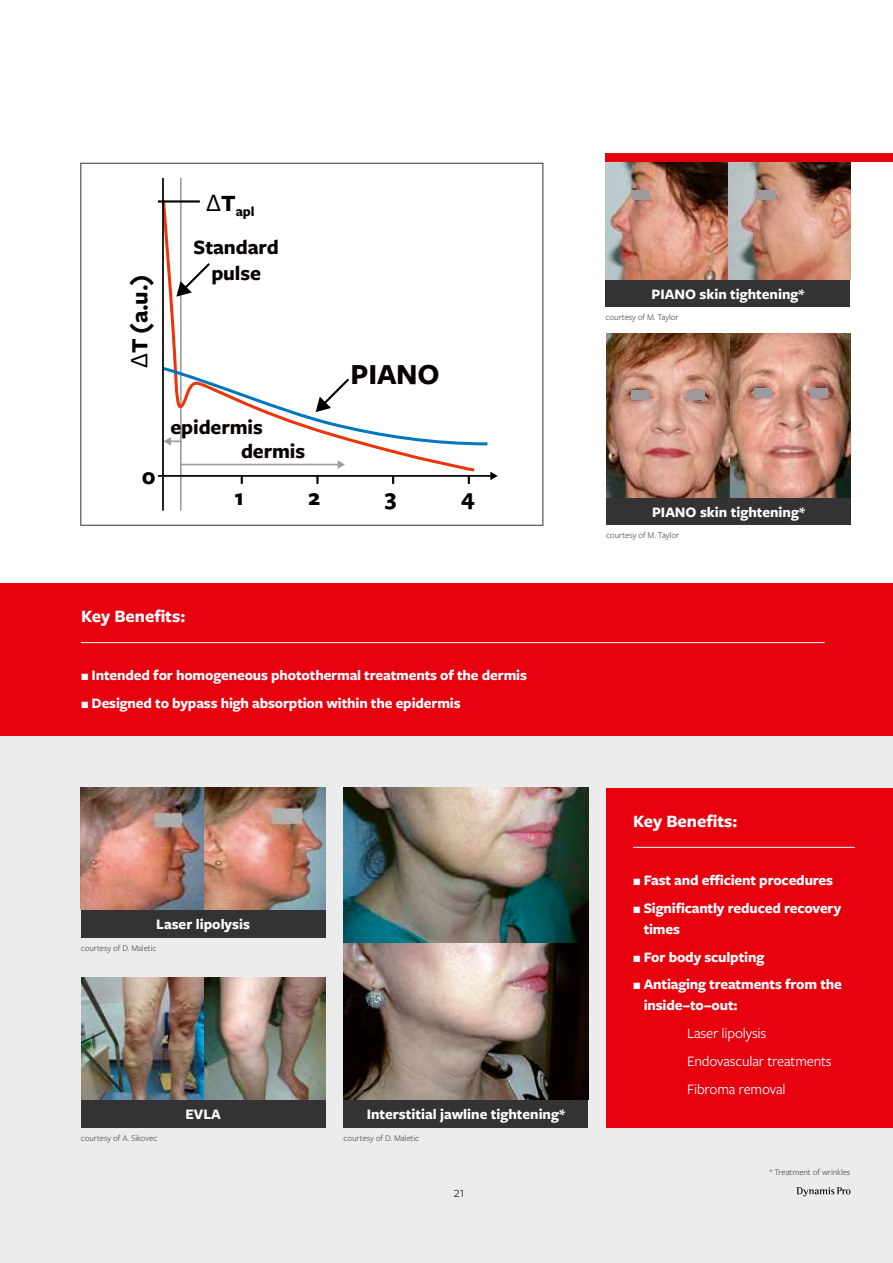
<style>
.page{position:relative;width:893px;height:1263px;background:#fff}
.page>*{position:absolute;margin:0;border:0;box-sizing:border-box;transform-origin:0 0}
.t1{font:700 30.3px "Freight Sans Pro";letter-spacing:-.005em;color:#080300}
.t2{font:700 24.15px "Freight Sans Pro";color:#080300}
.t3{font:700 24.15px "Freight Sans Pro";color:#000}
.t4{font:700 21.15px/25.3px "Freight Sans Pro";letter-spacing:-.005em;color:#080300;text-align:center}
.t5{font:700 18px "Freight Sans Pro";color:#fff}
.t6{font:700 15px/27.8px "Freight Sans Pro";letter-spacing:-.01em;color:#fff}
.t7{font:15px/27.8px "Freight Sans Pro";letter-spacing:-.01em;color:#fff}
.t8{font:300 15px "Freight Sans Pro";color:#000}
.t9{font:700 14.1px "Freight Sans Pro";color:#000}
.t10{font:9px "Freight Sans Pro";letter-spacing:-.01em;color:#555756}
.s1{font-family:"Myriad Pro";font-weight:400}
</style>
<div class="page">
<div style="left:0;top:735px;width:893px;height:528px;background:#ececec"></div>
<div style="left:606px;top:788px;width:287px;height:339px;background:#e7000e"></div>
<hr style="left:633px;top:847px;width:222px;height:1px;background:#fff">
<div style="left:0;top:583px;width:893px;height:152px;background:#e7000e"></div>
<hr style="left:81px;top:642px;width:744px;height:1px;background:#fff">
<hr style="left:180px;top:178px;width:2px;height:333px;background:#9d9e9e">
<svg style="left:164px;top:197px;width:311px;height:276px"></svg>
<hr style="left:158px;top:200px;width:42px;height:3px;background:#000">
<hr style="left:180px;top:464px;width:159px;height:1px;background:#9d9e9e">
<svg style="left:338px;top:460px;width:7px;height:9px"></svg>
<hr style="left:158px;top:475px;width:334px;height:2px;background:#000">
<svg style="left:490px;top:472px;width:8px;height:8px"></svg>
<hr style="left:162px;top:178px;width:2px;height:333px;background:#000">
<svg style="left:162px;top:365px;width:326px;height:82px"></svg>
<svg style="left:176px;top:261px;width:36px;height:36px"></svg>
<svg style="left:241px;top:477px;width:2px;height:7px"></svg>
<svg style="left:316px;top:476px;width:3px;height:8px"></svg>
<svg style="left:392px;top:477px;width:2px;height:7px"></svg>
<svg style="left:468px;top:477px;width:2px;height:7px"></svg>
<div style="left:606px;top:280px;width:244px;height:27px;background:#343235"></div>
<img style="left:606px;top:162px;width:244px;height:118px">
<div style="left:632px;top:191px;width:18px;height:9px;background:#9d9a9e"></div>
<div style="left:758px;top:191px;width:18px;height:9px;background:#9d9a9e"></div>
<div style="left:606px;top:497px;width:245px;height:28px;background:#343235"></div>
<img style="left:729px;top:333px;width:122px;height:164px">
<img style="left:606px;top:333px;width:123px;height:164px">
<div style="left:631px;top:390px;width:18px;height:9px;background:#9d9a9e"></div>
<div style="left:687px;top:390px;width:18px;height:9px;background:#9d9a9e"></div>
<div style="left:754px;top:389px;width:18px;height:9px;background:#9d9a9e"></div>
<div style="left:810px;top:389px;width:18px;height:9px;background:#9d9a9e"></div>
<img style="left:344px;top:788px;width:244px;height:312px">
<div style="left:344px;top:1100px;width:244px;height:28px;background:#343235"></div>
<div style="left:81px;top:910px;width:244px;height:28px;background:#343235"></div>
<img style="left:81px;top:788px;width:245px;height:122px">
<div style="left:81px;top:1100px;width:244px;height:28px;background:#343235"></div>
<img style="left:81px;top:977px;width:245px;height:123px">
<div style="left:605px;top:153px;width:288px;height:9px;background:#e7000e"></div>
<svg style="left:796px;top:1187px;width:54px;height:9px"></svg>
<h2 class="t2" style="left:123px;top:368px;width:95px;rotate:-90deg"><span class="s1">∆</span>T (a.u.)</h2>
<h2 class="t3" style="left:142px;top:459px;width:15px">0</h2>
<p class="t9" style="left:206px;top:202px;width:50px"><sup>∆</sup><sup>T</sup>apl</p>
<h3 class="t4" style="left:194px;top:234px;width:87px">Standard pulse</h3>
<h3 class="t4" style="left:241px;top:414px;width:66px;line-height:24px;text-align:left;text-indent:-71px">epidermis dermis</h3>
<h1 class="t1" style="left:351px;top:354px;width:91px">PIANO</h1>
<h2 class="t3" style="left:234px;top:480px;width:11px">1</h2>
<h2 class="t3" style="left:308px;top:480px;width:14px">2</h2>
<h2 class="t3" style="left:385px;top:480px;width:13px">3</h2>
<h2 class="t3" style="left:461px;top:480px;width:15px">4</h2>
<p class="t5" style="left:81px;top:604px;width:106px">Key Benefits:</p>
<p class="t6" style="left:81px;top:661px;width:447px">P Intended for homogeneous photothermal treatments of the dermis<br>P Designed to bypass high absorption within the epidermis</p>
<p class="t6" style="left:156px;top:909px;width:95px">Laser lipolysis</p>
<p class="t10" style="left:81px;top:942px;width:77px">courtesy of D. Maletic</p>
<p class="t10" style="left:81px;top:1132px;width:78px">courtesy of A. Sikovec</p>
<p class="t6" style="left:185px;top:1099px;width:37px">EVLA</p>
<p class="t6" style="left:367px;top:1099px;width:200px">Interstitial jawline tightening*</p>
<p class="t10" style="left:344px;top:1132px;width:77px">courtesy of D. Maletic</p>
<p class="t8" style="left:454px;top:1182px;width:12px">21</p>
<p class="t6" style="left:651px;top:279px;width:154px">PIANO skin tightening*</p>
<p class="t10" style="left:606px;top:311px;width:75px">courtesy of M. Taylor</p>
<p class="t6" style="left:652px;top:497px;width:154px">PIANO skin tightening*</p>
<p class="t10" style="left:606px;top:529px;width:75px">courtesy of M. Taylor</p>
<p class="t5" style="left:633px;top:809px;width:106px">Key Benefits:</p>
<p class="t6" style="left:633px;top:866px;width:210px">P Fast and efficient procedures<br>P Significantly reduced recovery</p>
<p class="t6" style="left:633px;top:914px;width:210px;text-indent:11px">times<br>P For body sculpting<br>P Antiaging treatments from the</p>
<p class="t6" style="left:644px;top:991px;width:95px">inside–to–out:</p>
<p class="t7" style="left:687px;top:1019px;width:146px">Laser lipolysis<br>Endovascular treatments<br>Fibroma removal</p>
<p class="t10" style="left:770px;top:1165px;width:82px">* Treatment of wrinkles</p>
</div>
